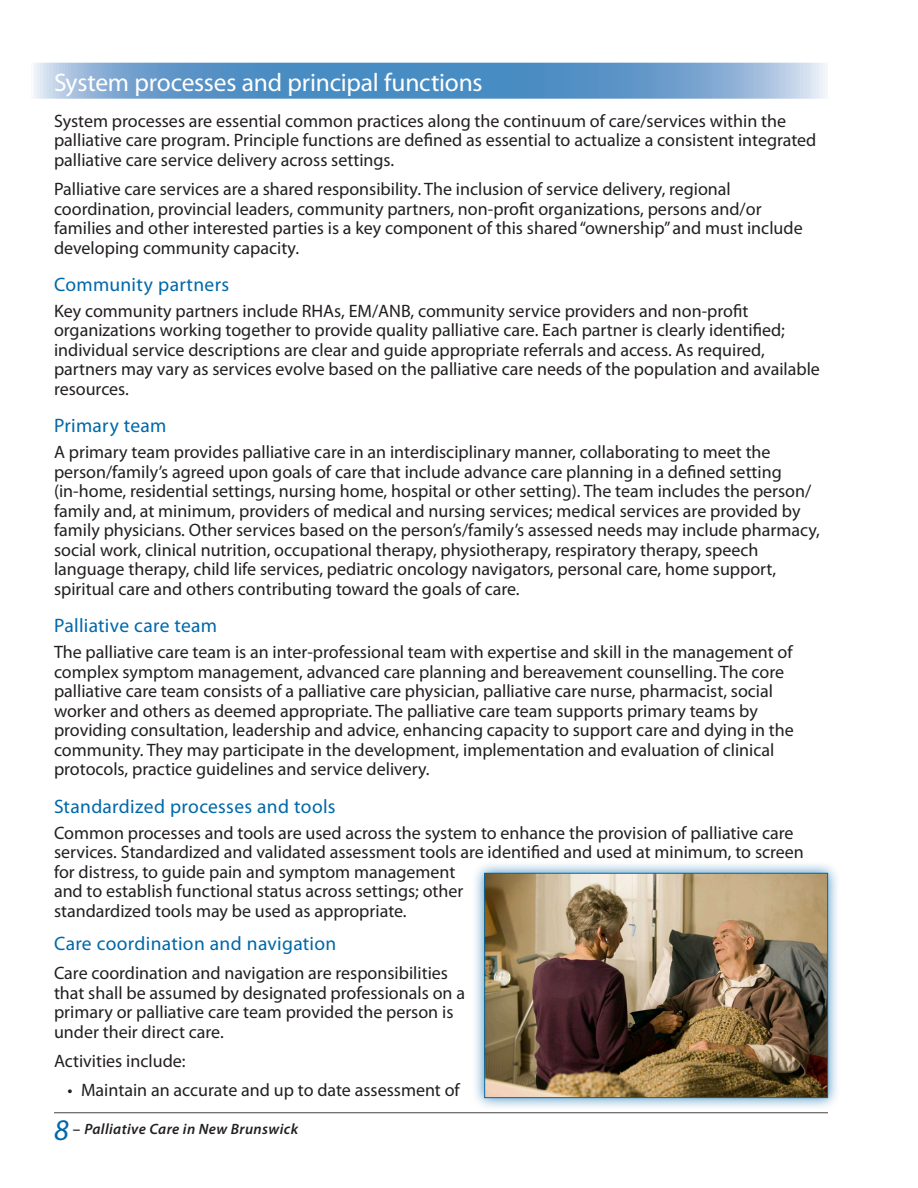
<style>
.page{position:relative;width:918px;height:1188px;background:#fff}
.page>*{position:absolute;margin:0;border:0;box-sizing:border-box;transform-origin:0 0}
.Heading_1{font:25.5px "Myriad Pro";letter-spacing:-.01em;color:#fff}
.Heading_2{font:19.5px "Myriad Pro";letter-spacing:.015em;color:#0068a9}
.text_1_column{font:19.5px "Myriad Pro";letter-spacing:.015em;color:#0068a9}
.text_1_column-2{font:18px/19.5px "Myriad Pro";color:#231f20}
.t1{font:italic 600 15px "Myriad Pro";letter-spacing:.025em;color:#231f20}
.s1{font-weight:400;font-size:30px;color:#0068a9}
.s2{font-style:normal}
</style>
<div class="page">
<hr style="left:54px;top:1112px;width:774px;height:1px;background:#57585a">
<svg style="left:34px;top:63px;width:794px;height:36px;background:#6c9fcc"></svg>
<div style="left:472px;top:860px;width:369px;height:250px;background:#0068a9;opacity:.75"></div>
<img style="left:486px;top:875px;width:340px;height:221px">
<div style="left:484px;top:873px;width:344px;height:225px;border:1px solid #0068a9"></div>
<h1 class="Heading_1" style="left:54px;top:69px;width:430px">System processes and principal functions</h1>
<p class="text_1_column-2" style="left:54px;top:111px;width:764px">System processes are essential common practices along the continuum of care/services within the palliative care program. Principle functions are defined as essential to actualize a consistent integrated palliative care service delivery across settings.</p>
<p class="text_1_column-2" style="left:54px;top:180px;width:750px">Palliative care services are a shared responsibility. The inclusion of service delivery, regional coordination, provincial leaders, community partners, non-profit organizations, persons and/or families and other interested parties is a key component of this shared “ownership” and must include developing community capacity.</p>
<h2 class="Heading_2" style="left:54px;top:274px;width:177px">Community partners</h2>
<p class="text_1_column-2" style="left:54px;top:302px;width:767px">Key community partners include RHAs, EM/ANB, community service providers and non-profit organizations working together to provide quality palliative care. Each partner is clearly identified; individual service descriptions are clear and guide appropriate referrals and access. As required, partners may vary as services evolve based on the palliative care needs of the population and available resources.</p>
<h2 class="Heading_2" style="left:54px;top:415px;width:114px">Primary team</h2>
<p class="text_1_column-2" style="left:54px;top:443px;width:768px">A primary team provides palliative care in an interdisciplinary manner, collaborating to meet the person/family’s agreed upon goals of care that include advance care planning in a defined setting (in-home, residential settings, nursing home, hospital or other setting). The team includes the person/ family and, at minimum, providers of medical and nursing services; medical services are provided by family physicians. Other services based on the person’s/family’s assessed needs may include pharmacy, social work, clinical nutrition, occupational therapy, physiotherapy, respiratory therapy, speech language therapy, child life services, pediatric oncology navigators, personal care, home support, spiritual care and others contributing toward the goals of care.</p>
<h2 class="Heading_2" style="left:54px;top:615px;width:165px">Palliative care team</h2>
<p class="text_1_column-2" style="left:54px;top:643px;width:741px">The palliative care team is an inter-professional team with expertise and skill in the management of complex symptom management, advanced care planning and bereavement counselling. The core palliative care team consists of a palliative care physician, palliative care nurse, pharmacist, social worker and others as deemed appropriate. The palliative care team supports primary teams by providing consultation, leadership and advice, enhancing capacity to support care and dying in the community. They may participate in the development, implementation and evaluation of clinical protocols, practice guidelines and service delivery.</p>
<h2 class="Heading_2" style="left:54px;top:796px;width:283px">Standardized processes and tools</h2>
<p class="text_1_column-2" style="left:54px;top:823px;width:751px">Common processes and tools are used across the system to enhance the provision of palliative care services. Standardized and validated assessment tools are identified and used at minimum, to screen for distress, to guide pain and symptom management<br>and to establish functional status across settings; other<br>standardized tools may be used as appropriate.</p>
<p class="text_1_column" style="left:54px;top:933px;width:284px">Care coordination and navigation</p>
<p class="text_1_column-2" style="left:54px;top:964px;width:413px">Care coordination and navigation are responsibilities that shall be assumed by designated professionals on a primary or palliative care team provided the person is under their direct care.</p>
<p class="text_1_column-2" style="left:54px;top:1051px;width:133px">Activities include:</p>
<p class="text_1_column-2" style="left:68px;top:1081px;width:394px">• Maintain an accurate and up to date assessment of</p>
<p class="t1" style="left:54px;top:1121px;width:246px"><span class="s1">8</span> <span class="s2">–</span> Palliative Care in New Brunswick</p>
</div>
